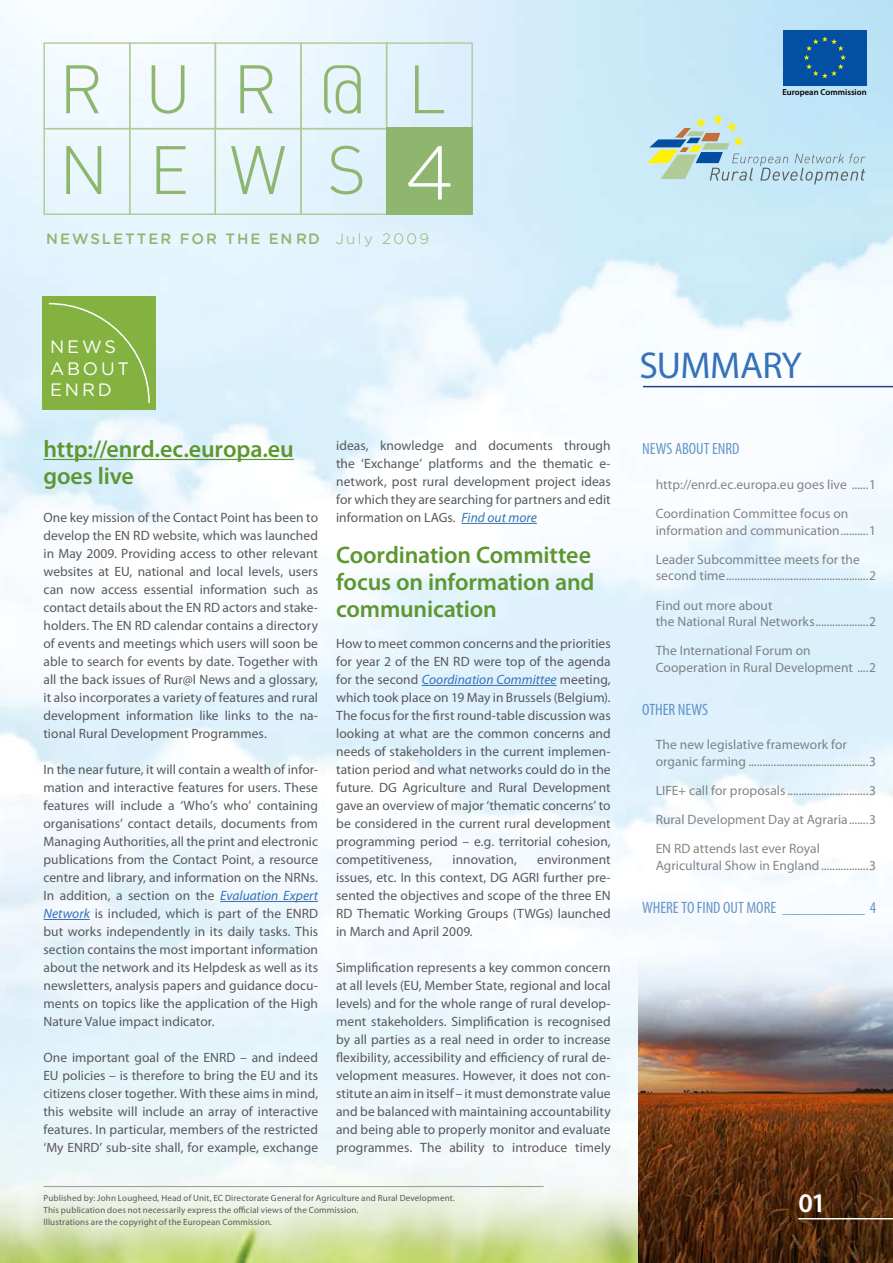
<style>
.page{position:relative;width:893px;height:1263px;background:#fff}
.page>*{position:absolute;margin:0;border:0;box-sizing:border-box;transform-origin:0 0}
.t1{font:300 67.35px/80.8px "FFDIN";letter-spacing:.6em;color:#8eb66f}
.t2{font:37.5px "Myriad Pro";letter-spacing:-.02em;color:#3572b6}
.t3{font:600 27px "Myriad Pro";color:#fff}
.t4{font:600 24px/27px "Myriad Pro";letter-spacing:-.01em;color:#5d9732}
.t5{font:18px/21.6px "Gotham Rounded";letter-spacing:.16em;color:#fff}
.t6{font:condensed 16.5px "Myriad Pro";letter-spacing:-.005em;color:#3572b6}
.t7{font:500 15px "Gotham Rounded";letter-spacing:.13em;color:#8eb66f}
.t8{font:13.5px/18px "Myriad Pro";letter-spacing:.005em;color:#58595b;text-align:justify}
.t9{font:9px/12px "Myriad Pro";letter-spacing:.015em;color:#58595b}
.t10{font:600 8.7px "Myriad Pro";color:#000}
.s1{font-family:"Gotham HTF";font-size:75.75px;color:#fff}
.s2{font-weight:300}
.s3{font-style:italic;color:#3571b5}
</style>
<div class="page">
<img style="left:0;top:0;width:893px;height:1263px">
<img style="left:638px;top:950px;width:255px;height:312px">
<hr style="left:44px;top:459px;width:250px;height:1px;background:#5d9732">
<hr style="left:220px;top:901px;width:98px;height:1px;background:#3571b5">
<hr style="left:44px;top:919px;width:46px;height:1px;background:#3571b5">
<hr style="left:461px;top:523px;width:76px;height:1px;background:#3571b5">
<hr style="left:422px;top:685px;width:135px;height:1px;background:#3571b5">
<hr style="left:643px;top:386px;width:250px;height:1px;background:#25408f">
<hr style="left:798px;top:1218px;width:95px;height:1px;background:#fff">
<div style="left:783px;top:30px;width:84px;height:55px;background:#034fa3"></div>
<svg style="left:804px;top:36px;width:42px;height:42px"></svg>
<svg style="left:647px;top:114px;width:218px;height:71px;background:#bad9de"></svg>
<hr style="left:44px;top:1186px;width:500px;height:1px;background:#999">
<div style="left:43px;top:42px;width:87px;height:87px;border:1px solid #aecb98"></div>
<div style="left:215px;top:42px;width:87px;height:87px;border:1px solid #aecb98"></div>
<div style="left:386px;top:42px;width:87px;height:87px;border:1px solid #aecb98"></div>
<div style="left:129px;top:128px;width:87px;height:87px;border:1px solid #aecb98"></div>
<div style="left:129px;top:42px;width:87px;height:87px;border:1px solid #aecb98"></div>
<div style="left:300px;top:42px;width:87px;height:87px;border:1px solid #aecb98"></div>
<div style="left:43px;top:128px;width:87px;height:87px;border:1px solid #aecb98"></div>
<div style="left:301px;top:128px;width:86px;height:87px;border:1px solid #aecb98"></div>
<div style="left:215px;top:128px;width:87px;height:87px;border:1px solid #aecb98"></div>
<div style="left:386px;top:128px;width:87px;height:87px;background:#8eb66f"></div>
<div style="left:42px;top:297px;width:114px;height:113px;background:#84b241"></div>
<svg style="left:48px;top:302px;width:102px;height:102px"></svg>
<h1 class="t1" style="left:59px;top:48px;width:397px">RUR@L<br>NEWS<span class="s1">4</span></h1>
<p class="t7" style="left:46px;top:228px;width:384px">NEWSLETTER FOR THE EN RD <span class="s2">July 2009</span></p>
<p class="t10" style="left:782px;top:87px;width:86px">European Commission</p>
<h3 class="t5" style="left:50px;top:335px;width:81px">NEWS<br>ABOUT<br>ENRD</h3>
<h3 class="t4" style="left:44px;top:435px;width:252px">http://enrd.ec.europa.eu goes live</h3>
<p class="t8" style="left:44px;top:508px;width:276px">One key mission of the Contact Point has been to develop the EN RD website, which was launched in May 2009. Providing access to other relevant websites at EU, national and local levels, users can now access essential information such as contact details about the EN RD actors and stake&shy;holders. The EN RD calendar contains a directory of events and meetings which users will soon be able to search for events by date. Together with all the back issues of Rur@l News and a glossary, it also incorporates a variety of features and rural development information like links to the na&shy;tional Rural Development Programmes.</p>
<p class="t8" style="left:44px;top:760px;width:276px">In the near future, it will contain a wealth of infor&shy;mation and interactive features for users. These features will include a ‘Who’s who’ containing organisations’ contact details, documents from Managing Authorities, all the print and electronic publications from the Contact Point, a resource centre and library, and information on the NRNs.<br>In addition, a section on the <span class="s3">Evaluation Expert Network</span> is included, which is part of the ENRD but works independently in its daily tasks. This section contains the most important information about the network and its Helpdesk as well as its newsletters, analysis papers and guidance docu&shy;ments on topics like the application of the High Nature Value impact indicator.</p>
<p class="t8" style="left:44px;top:1048px;width:276px">One important goal of the ENRD – and indeed EU policies – is therefore to bring the EU and its citizens closer together. With these aims in mind, this website will include an array of interactive features. In particular, members of the restricted ‘My ENRD’ sub-site shall, for example, exchange</p>
<p class="t8" style="left:336px;top:436px;width:276px">ideas, knowledge and documents through the ‘Exchange’ platforms and the thematic e&shy;network, post rural development project ideas for which they are searching for partners and edit information on LAGs. <span class="s3">Find out more</span></p>
<h3 class="t4" style="left:336px;top:540px;width:260px">Coordination Committee focus on information and communication</h3>
<p class="t8" style="left:336px;top:634px;width:276px">How to meet common concerns and the priorities for year 2 of the EN RD were top of the agenda for the second <span class="s3">Coordination Committee</span> meeting, which took place on 19 May in Brussels (Belgium).<br>The focus for the first round-table discussion was looking at what are the common concerns and needs of stakeholders in the current implemen&shy;tation period and what networks could do in the future. DG Agriculture and Rural Development gave an overview of major ‘thematic concerns’ to be considered in the current rural development programming period – e.g. territorial cohesion, competitiveness,</p>
<p class="t8" style="left:336px;top:850px;width:276px;text-indent:201px">environment issues, etc. In this context, DG AGRI further pre&shy;sented the objectives and scope of the three EN RD Thematic Working Groups (TWGs) launched in March and April 2009.</p>
<p class="t8" style="left:336px;top:958px;width:276px">Simplification represents a key common concern at all levels (EU, Member State, regional and local levels) and for the whole range of rural develop&shy;ment stakeholders. Simplification is recognised by all parties as a real need in order to increase flexibility, accessibility and efficiency of rural de&shy;velopment measures. However, it does not con&shy;stitute an aim in itself – it must demonstrate value and be balanced with maintaining accountability and being able to properly monitor and evaluate programmes. The ability to introduce timely</p>
<p class="t8" style="left:453px;top:850px;width:66px">innovation,</p>
<p class="t9" style="left:44px;top:1192px;width:413px">Published by: John Lougheed, Head of Unit, EC Directorate General for Agriculture and Rural Development.<br>This publication does not necessarily express the official views of the Commission.<br>Illustrations are the copyright of the European Commission.</p>
<h2 class="t2" style="left:639px;top:342px;width:164px">SUMMARY</h2>
<p class="t6" style="left:642px;top:439px;width:99px">NEWS ABOUT ENRD</p>
<p class="t8" style="left:656px;top:469px;width:222px;line-height:29.2px">http://enrd.ec.europa.eu goes live ......1<br>Coordination Committee focus on</p>
<p class="t8" style="left:656px;top:515px;width:222px;line-height:29.2px">information and communication..........1<br>Leader Subcommittee meets for the</p>
<p class="t8" style="left:656px;top:561px;width:222px;line-height:29.2px">second time...................................................2<br>Find out more about</p>
<p class="t8" style="left:656px;top:607px;width:222px;line-height:29.2px">the National Rural Networks...................2<br>The International Forum on</p>
<p class="t8" style="left:656px;top:658px;width:222px">Cooperation in Rural Development ....2</p>
<p class="t6" style="left:642px;top:699px;width:67px">OTHER NEWS</p>
<p class="t8" style="left:656px;top:736px;width:222px;line-height:16.5px">The new legislative framework for organic farming ...........................................3</p>
<p class="t8" style="left:656px;top:775px;width:222px;line-height:29.2px">LIFE+ call for proposals.............................3<br>Rural Development Day at Agraria.......3<br>EN RD attends last ever Royal</p>
<p class="t8" style="left:656px;top:856px;width:222px">Agricultural Show in England.................3</p>
<p class="t6" style="left:642px;top:897px;width:236px">WHERE TO FIND OUT MORE __________ 4</p>
<h3 class="t3" style="left:798px;top:1185px;width:29px">01</h3>
</div>
